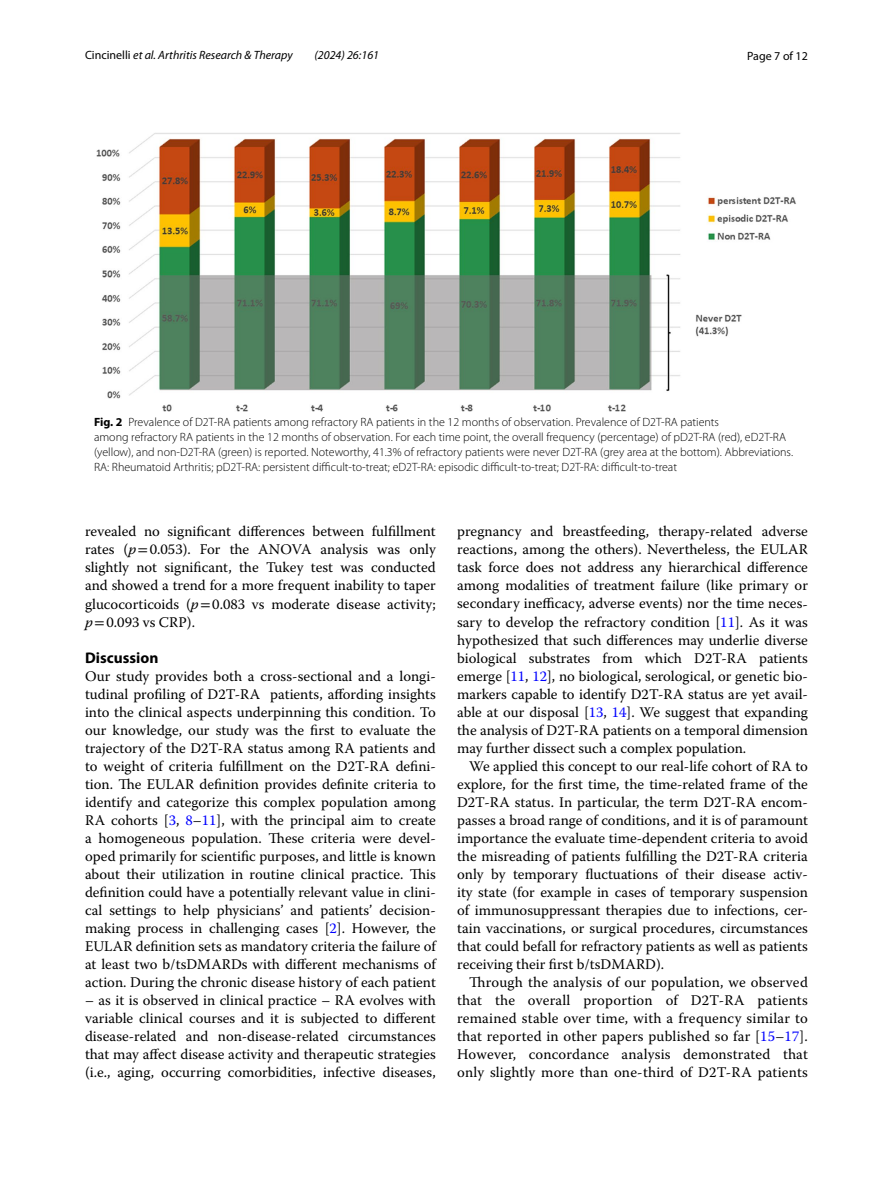
<style>
.page{position:relative;width:893px;height:1187px;background:#fff}
.page>*{position:absolute;margin:0;border:0;box-sizing:border-box;transform-origin:0 0}
.t1{font:700 15.45px "Myriad Pro";color:#000}
.t2{font:14.7px/18px "Warnock Pro";color:#000;text-align:justify}
.t3{font:300 12px/15px "Myriad Pro";color:#000}
.t4{font:italic 12px "Myriad Pro";color:#000}
.t5{font:12px "Myriad Pro";color:#000}
.s1{font-style:normal}
.s2{font-weight:700}
.s3{font-style:italic}
.s4{font-family:"STIX"}
.s5{color:#00f}
</style>
<div class="page">
<img style="left:96px;top:133px;width:700px;height:278px">
<p class="t4" style="left:85px;top:48px;width:209px"><span class="s1">Cincinelli</span> et al. Arthritis Research &amp; Therapy</p>
<p class="t4" style="left:314px;top:48px;width:66px">(2024) 26:161</p>
<p class="t5" style="left:747px;top:48px;width:62px">Page 7 of 12</p>
<p class="t3" style="left:94px;top:415px;width:700px"><span class="s2">Fig. 2</span> Prevalence of D2T-RA patients among refractory RA patients in the 12 months of observation. Prevalence of D2T-RA patients<br>among refractory RA patients in the 12 months of observation. For each time point, the overall frequency (percentage) of pD2T-RA (red), eD2T-RA (yellow), and non-D2T-RA (green) is reported. Noteworthy, 41.3% of refractory patients were never D2T-RA (grey area at the bottom). Abbreviations.<br>RA: Rheumatoid Arthritis; pD2T-RA: persistent difficult-to-treat; eD2T-RA: episodic difficult-to-treat; D2T-RA: difficult-to-treat</p>
<p class="t2" style="left:85px;top:522px;width:352px">revealed no significant differences between fulfillment rates (<span class="s3">p</span><span class="s4">=</span>0.053). For the ANOVA analysis was only slightly not significant, the Tukey test was conducted and showed a trend for a more frequent inability to taper glucocorticoids (<span class="s3">p</span><span class="s4">=</span>0.083 vs moderate disease activity; <span class="s3">p</span><span class="s4">=</span>0.093 vs CRP).</p>
<p class="t1" style="left:85px;top:647px;width:75px">Discussion</p>
<p class="t2" style="left:85px;top:666px;width:352px">Our study provides both a cross-sectional and a longi&shy;tudinal profiling of D2T-RA patients, affording insights into the clinical aspects underpinning this condition. To our knowledge, our study was the first to evaluate the trajectory of the D2T-RA status among RA patients and to weight of criteria fulfillment on the D2T-RA defini&shy;tion. The EULAR definition provides definite criteria to identify and categorize this complex population among RA cohorts [<span class="s5">3</span>, <span class="s5">8</span>–<span class="s5">11</span>], with the principal aim to create a homogeneous population. These criteria were devel&shy;oped primarily for scientific purposes, and little is known about their utilization in routine clinical practice. This definition could have a potentially relevant value in clini&shy;cal settings to help physicians’ and patients’ decision&shy;making process in challenging cases [<span class="s5">2</span>]. However, the EULAR definition sets as mandatory criteria the failure of at least two b/tsDMARDs with different mechanisms of action. During the chronic disease history of each patient</p>
<p class="t2" style="left:85px;top:990px;width:352px">– as it is observed in clinical practice – RA evolves with variable clinical courses and it is subjected to different disease-related and non-disease-related circumstances that may affect disease activity and therapeutic strategies (i.e., aging, occurring comorbidities, infective diseases,</p>
<p class="t2" style="left:457px;top:522px;width:352px">pregnancy and breastfeeding, therapy-related adverse reactions, among the others). Nevertheless, the EULAR task force does not address any hierarchical difference among modalities of treatment failure (like primary or secondary inefficacy, adverse events) nor the time neces&shy;sary to develop the refractory condition [<span class="s5">11</span>]. As it was hypothesized that such differences may underlie diverse biological substrates from which D2T-RA patients emerge [<span class="s5">11</span>, <span class="s5">12</span>], no biological, serological, or genetic bio&shy;markers capable to identify D2T-RA status are yet avail&shy;able at our disposal [<span class="s5">13</span>, <span class="s5">14</span>]. We suggest that expanding the analysis of D2T-RA patients on a temporal dimension may further dissect such a complex population.</p>
<p class="t2" style="left:457px;top:756px;width:352px;text-indent:12px">We applied this concept to our real-life cohort of RA to explore, for the first time, the time-related frame of the D2T-RA status. In particular, the term D2T-RA encom&shy;passes a broad range of conditions, and it is of paramount importance the evaluate time-dependent criteria to avoid the misreading of patients fulfilling the D2T-RA criteria only by temporary fluctuations of their disease activ&shy;ity state (for example in cases of temporary suspension of immunosuppressant therapies due to infections, cer&shy;tain vaccinations, or surgical procedures, circumstances that could befall for refractory patients as well as patients receiving their first b/tsDMARD).</p>
<p class="t2" style="left:457px;top:972px;width:352px;text-indent:12px">Through the analysis of our population, we observed that the overall proportion of D2T-RA patients remained stable over time, with a frequency similar to that reported in other papers published so far [<span class="s5">15</span>–<span class="s5">17</span>].<br>However, concordance analysis demonstrated that only slightly more than one-third of D2T-RA patients</p>
</div>
